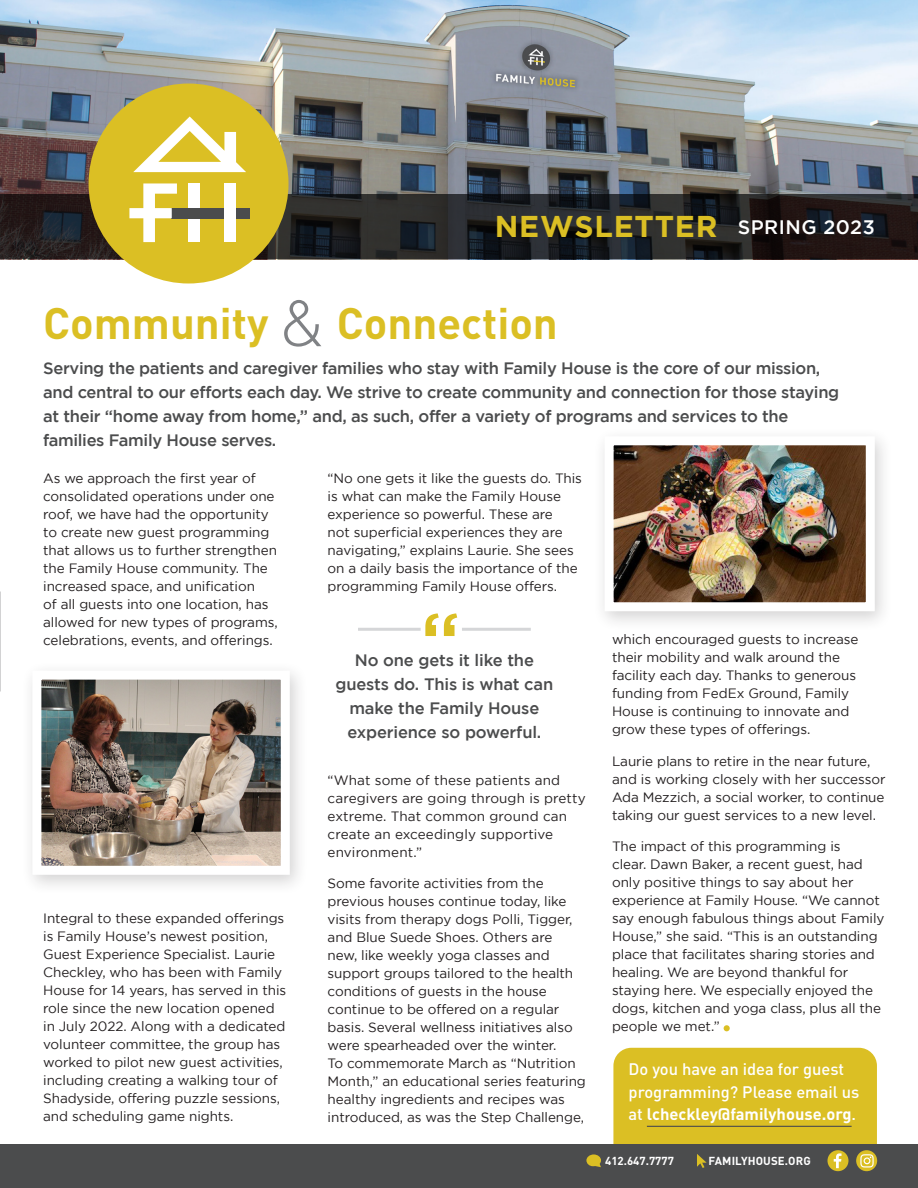
<style>
.page{position:relative;width:918px;height:1188px;background:#fff}
.page>*{position:absolute;margin:0;border:0;box-sizing:border-box;transform-origin:0 0}
.Main_Headline{font:700 43.5px "DINOT";color:#dbbf24}
.t1{font:700 30px "Gotham";letter-spacing:.025em;color:#dbbf24}
.intro{font:500 16.5px/24px "Gotham";letter-spacing:-.02em;color:#4b4c4d;text-align:center}
.intro-2{font:500 16.5px/22.5px "DINOT";color:#fff}
.Main_Article_Text{font:13.5px/18px "Gotham";letter-spacing:-.005em;color:#231f20}
.t2{font:700 11.55px "DINOT";letter-spacing:.01em;color:#fff}
.s1{font-weight:500;font-size:19.5px;color:#fff}
.s2{font-weight:300;font-size:64.5px;color:#808285}
.s3{font-weight:700}
</style>
<div class="page">
<div style="left:613px;top:1048px;width:264px;height:123px;background:#dbbf24;border-radius:18px"></div>
<div style="left:0;top:1145px;width:918px;height:43px;background:#4b4c4d"></div>
<img style="left:0;top:0;width:918px;height:194px">
<svg style="left:0;top:194px;width:918px;height:65px;background:#212022"></svg>
<div style="left:89px;top:84px;width:200px;height:200px;background:#dbbf24;border-radius:50%"></div>
<div style="left:188px;top:183px;width:12px;height:59px;background:#fff"></div>
<div style="left:172px;top:208px;width:78px;height:10px;background:#4b4c4d"></div>
<div style="left:224px;top:183px;width:12px;height:59px;background:#fff"></div>
<svg style="left:129px;top:183px;width:48px;height:59px"></svg>
<svg style="left:133px;top:117px;width:113px;height:55px"></svg>
<svg style="left:697px;top:1154px;width:10px;height:14px"></svg>
<svg style="left:586px;top:1154px;width:15px;height:13px"></svg>
<div style="left:827px;top:1150px;width:21px;height:21px;background:#dbbf24;border-radius:50%"></div>
<svg style="left:834px;top:1153px;width:8px;height:15px"></svg>
<div style="left:856px;top:1150px;width:21px;height:21px;background:#dbbf24;border-radius:50%"></div>
<svg style="left:860px;top:1154px;width:14px;height:14px"></svg>
<svg style="left:724px;top:1025px;width:6px;height:6px"></svg>
<svg style="left:425px;top:613px;width:32px;height:23px"></svg>
<hr style="left:358px;top:628px;width:63px;height:3px;background:#d5d6d8">
<hr style="left:462px;top:628px;width:69px;height:3px;background:#d5d6d8">
<div style="left:21px;top:661px;width:287px;height:235px;background:#231f20;opacity:.2"></div>
<img style="left:42px;top:681px;width:238px;height:184px">
<div style="left:32px;top:671px;width:258px;height:204px;border:9px solid #fff"></div>
<div style="left:593px;top:427px;width:301px;height:205px;background:#231f20;opacity:.2"></div>
<img style="left:615px;top:446px;width:250px;height:155px">
<div style="left:605px;top:436px;width:270px;height:175px;border:9px solid #fff"></div>
<hr style="left:647px;top:1126px;width:205px;height:1px;background:#4b4c4d">
<p class="t1" style="left:495px;top:209px;width:382px">NEWSLETTER <span class="s1">SPRING 2023</span></p>
<p class="Main_Headline" style="left:43px;top:295px;width:516px">Community <span class="s2">&amp;</span> Connection</p>
<p class="intro" style="left:43px;top:356px;width:798px;text-align:left">Serving the patients and caregiver families who stay with Family House is the core of our mission, and central to our efforts each day. We strive to create community and connection for those staying at their “home away from home,” and, as such, offer a variety of programs and services to the families Family House serves.</p>
<p class="Main_Article_Text" style="left:43px;top:469px;width:236px">As we approach the first year of consolidated operations under one roof, we have had the opportunity to create new guest programming that allows us to further strengthen the Family House community. The increased space, and unification<br>of all guests into one location, has allowed for new types of programs, celebrations, events, and offerings.</p>
<p class="Main_Article_Text" style="left:328px;top:469px;width:256px">“No one gets it like the guests do. This is what can make the Family House experience so powerful. These are<br>not superficial experiences they are navigating,” explains Laurie. She sees on a daily basis the importance of the programming Family House offers.</p>
<p class="Main_Article_Text" style="left:43px;top:909px;width:245px">Integral to these expanded offerings is Family House’s newest position, Guest Experience Specialist. Laurie Checkley, who has been with Family House for 14 years, has served in this role since the new location opened in July 2022. Along with a dedicated volunteer committee, the group has worked to pilot new guest activities, including creating a walking tour of Shadyside, offering puzzle sessions, and scheduling game nights.</p>
<p class="intro" style="left:336px;top:647px;width:219px">No one gets it like the guests do. This is what can make the Family House experience so powerful.</p>
<p class="Main_Article_Text" style="left:328px;top:771px;width:260px">“What some of these patients and caregivers are going through is pretty extreme. That common ground can create an exceedingly supportive environment.”</p>
<p class="Main_Article_Text" style="left:328px;top:874px;width:260px">Some favorite activities from the previous houses continue today, like visits from therapy dogs Polli, Tigger, and Blue Suede Shoes. Others are<br>new, like weekly yoga classes and support groups tailored to the health conditions of guests in the house continue to be offered on a regular basis. Several wellness initiatives also were spearheaded over the winter.<br>To commemorate March as “Nutrition Month,” an educational series featuring healthy ingredients and recipes was introduced, as was the Step Challenge,</p>
<p class="Main_Article_Text" style="left:612px;top:630px;width:248px">which encouraged guests to increase their mobility and walk around the facility each day. Thanks to generous funding from FedEx Ground, Family House is continuing to innovate and grow these types of offerings.</p>
<p class="Main_Article_Text" style="left:612px;top:752px;width:275px">Laurie plans to retire in the near future, and is working closely with her successor Ada Mezzich, a social worker, to continue taking our guest services to a new level.</p>
<p class="Main_Article_Text" style="left:612px;top:837px;width:274px">The impact of this programming is<br>clear. Dawn Baker, a recent guest, had only positive things to say about her experience at Family House. “We cannot say enough fabulous things about Family House,” she said. “This is an outstanding place that facilitates sharing stories and healing. We are beyond thankful for staying here. We especially enjoyed the dogs, kitchen and yoga class, plus all the people we met.”</p>
<p class="intro-2" style="left:629px;top:1058px;width:232px">Do you have an idea for guest programming? Please email us at <span class="s3">lcheckley@familyhouse.org</span>.</p>
<p class="t2" style="left:605px;top:1153px;width:70px">412.647.7777</p>
<p class="t2" style="left:709px;top:1153px;width:104px">FAMILYHOUSE.ORG</p>
</div>
